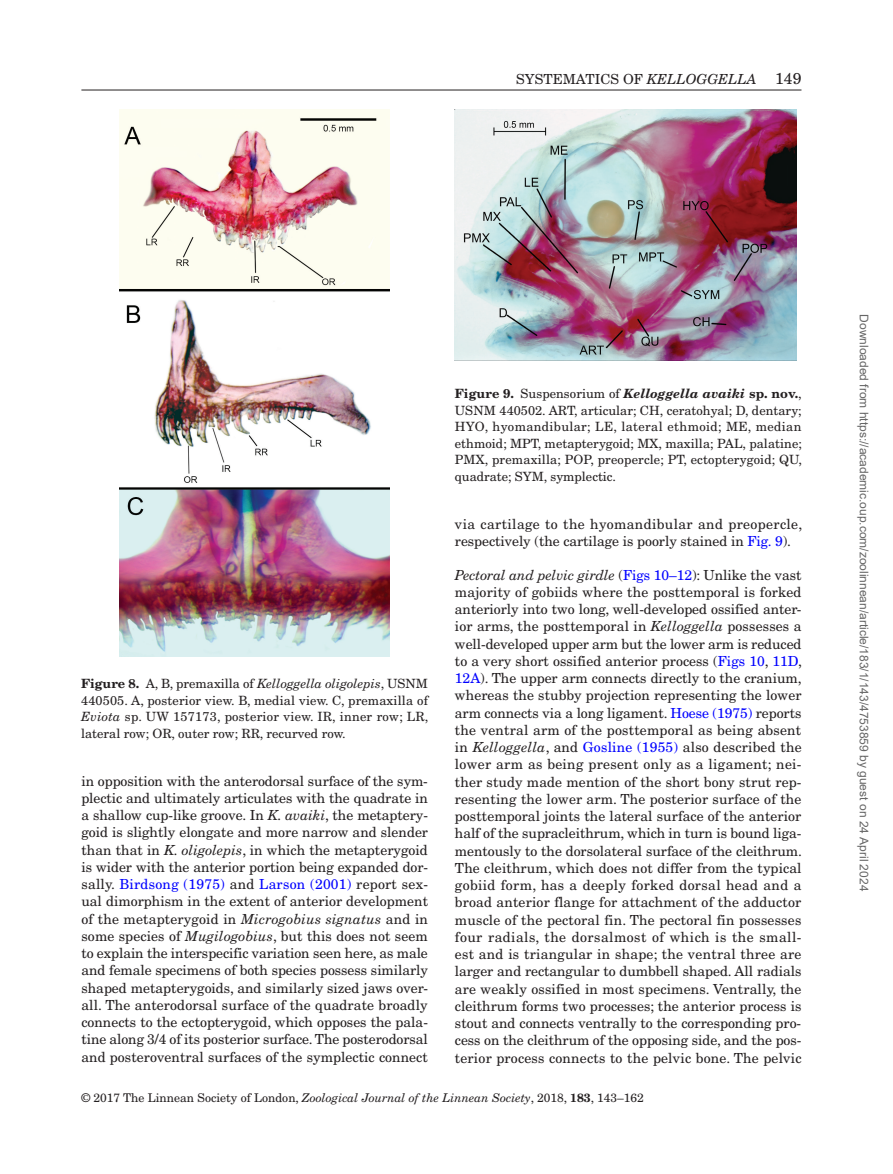
<style>
.page{position:relative;width:893px;height:1174px;background:#fff}
.page>*{position:absolute;margin:0;border:0;box-sizing:border-box;transform-origin:0 0}
.t1{font:13.8px/17.2px "New Century Schlbk";letter-spacing:.005em;color:#231f20;text-align:justify}
.t2{font:12.75px/16.5px "New Century Schlbk";color:#231f20;text-align:justify}
.t3{font:12px "Arial";color:#666}
.t4{font:12px "New Century Schlbk";color:#231f20}
.s1{font-style:italic}
.s2{font-size:15.75px}
.s3{font-weight:700}
.s4{color:#00f}
.s5{font-weight:700;font-style:italic}
</style>
<div class="page">
<hr style="left:81px;top:90px;width:720px;height:1px;background:#231f20">
<img style="left:120px;top:109px;width:270px;height:547px">
<img style="left:455px;top:109px;width:342px;height:251px">
<p class="t1" style="left:516px;top:70px;width:287px">SYSTEMATICS OF <span class="s1">KELLOGGELLA</span> <span class="s2">149</span></p>
<p class="t2" style="left:81px;top:675px;width:349px"><span class="s3">Figure 8.</span> A, B, premaxilla of <span class="s1">Kelloggella oligolepis</span>, USNM 440505. A, posterior view. B, medial view. C, premaxilla of <span class="s1">Eviota</span> sp. UW 157173, posterior view. IR, inner row; LR, lateral row; OR, outer row; RR, recurved row.</p>
<p class="t1" style="left:81px;top:772px;width:348px">in opposition with the anterodorsal surface of the sym&shy;plectic and ultimately articulates with the quadrate in a shallow cup-like groove. In <span class="s1">K. avaiki</span>, the metaptery&shy;goid is slightly elongate and more narrow and slender than that in <span class="s1">K. oligolepis</span>, in which the metapterygoid is wider with the anterior portion being expanded dor&shy;sally. <span class="s4">Birdsong (1975)</span> and <span class="s4">Larson (2001)</span> report sex&shy;ual dimorphism in the extent of anterior development of the metapterygoid in <span class="s1">Microgobius signatus</span> and in some species of <span class="s1">Mugilogobius</span>, but this does not seem to explain the interspecific variation seen here, as male and female specimens of both species possess similarly shaped metapterygoids, and similarly sized jaws over&shy;all. The anterodorsal surface of the quadrate broadly connects to the ectopterygoid, which opposes the pala&shy;tine along 3/4 of its posterior surface. The posterodorsal and posteroventral surfaces of the symplectic connect</p>
<p class="t2" style="left:455px;top:385px;width:349px"><span class="s3">Figure 9.</span> Suspensorium of <span class="s5">Kelloggella avaiki</span> <span class="s3">sp. nov.</span>, USNM 440502. ART, articular; CH, ceratohyal; D, dentary; HYO, hyomandibular; LE, lateral ethmoid; ME, median ethmoid; MPT, metapterygoid; MX, maxilla; PAL, palatine; PMX, premaxilla; POP, preopercle; PT, ectopterygoid; QU, quadrate; SYM, symplectic.</p>
<p class="t1" style="left:455px;top:515px;width:349px">via cartilage to the hyomandibular and preopercle, respectively (the cartilage is poorly stained in <span class="s4">Fig. 9</span>).</p>
<p class="t1" style="left:455px;top:566px;width:349px"><span class="s1">Pectoral and pelvic girdle</span> (<span class="s4">Figs 10–12</span>): Unlike the vast majority of gobiids where the posttemporal is forked anteriorly into two long, well-developed ossified anter&shy;ior arms, the posttemporal in <span class="s1">Kelloggella</span> possesses a well-developed upper arm but the lower arm is reduced to a very short ossified anterior process (<span class="s4">Figs 10</span>, <span class="s4">11D</span>, <span class="s4">12A</span>). The upper arm connects directly to the cranium, whereas the stubby projection representing the lower arm connects via a long ligament. <span class="s4">Hoese (1975)</span> reports the ventral arm of the posttemporal as being absent in <span class="s1">Kelloggella</span>, and <span class="s4">Gosline (1955)</span> also described the lower arm as being present only as a ligament; nei&shy;ther study made mention of the short bony strut rep&shy;resenting the lower arm. The posterior surface of the posttemporal joints the lateral surface of the anterior half of the supracleithrum, which in turn is bound liga&shy;mentously to the dorsolateral surface of the cleithrum.<br>The cleithrum, which does not differ from the typical gobiid form, has a deeply forked dorsal head and a broad anterior flange for attachment of the adductor muscle of the pectoral fin. The pectoral fin possesses four radials, the dorsalmost of which is the small&shy;est and is triangular in shape; the ventral three are larger and rectangular to dumbbell shaped. All radials are weakly ossified in most specimens. Ventrally, the cleithrum forms two processes; the anterior process is stout and connects ventrally to the corresponding pro&shy;cess on the cleithrum of the opposing side, and the pos&shy;terior process connects to the pelvic bone. The pelvic</p>
<p class="t4" style="left:81px;top:1090px;width:564px">© 2017 The Linnean Society of London, <span class="s1">Zoological Journal of the Linnean Society</span>, 2018, <span class="s3">183</span>, 143–162</p>
<p class="t3" style="left:868px;top:314px;width:578px;rotate:90deg">Downloaded from https://academic.oup.com/zoolinnean/article/183/1/143/4753859 by guest on 24 April 2024</p>
</div>
